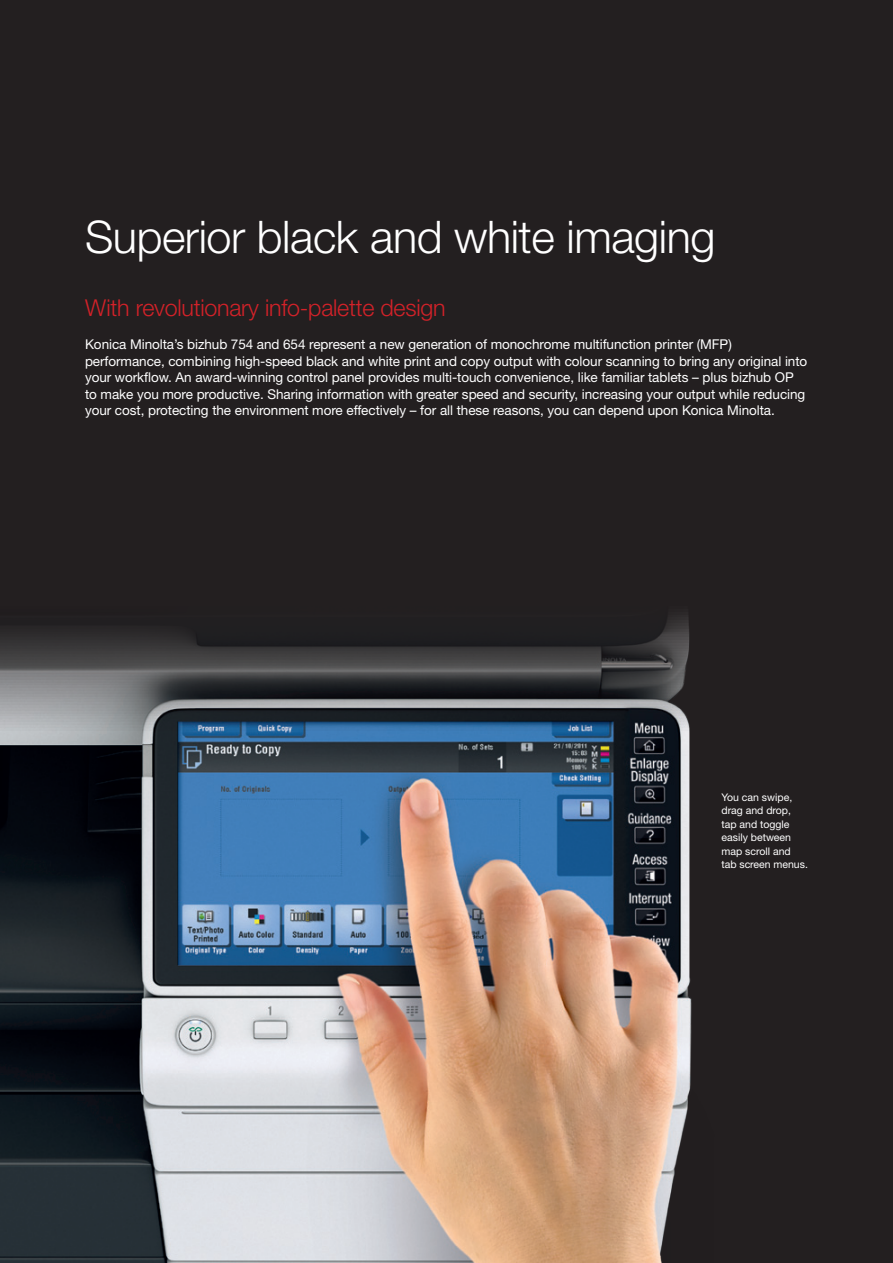
<style>
.page{position:relative;width:893px;height:1263px;background:#231f20}
.page>*{position:absolute;margin:0;border:0;box-sizing:border-box;transform-origin:0 0}
.t1{font:300 45px "Helvetica Neue LT Std";letter-spacing:-.01em;color:#fff}
.t2{font:300 23.25px "Helvetica Neue LT Std";letter-spacing:-.01em;color:#d32229}
.t3{font:13.5px/16.5px "Helvetica Neue LT Std";letter-spacing:-.005em;color:#fff}
.t4{font:10.5px/13.5px "Helvetica Neue LT Std";color:#fff}
</style>
<div class="page">
<img style="left:0;top:615px;width:692px;height:648px">
<h1 class="t1" style="left:85px;top:209px;width:632px">Superior black and white imaging</h1>
<h2 class="t2" style="left:85px;top:293px;width:362px">With revolutionary info-palette design</h2>
<p class="t3" style="left:85px;top:336px;width:724px">Konica Minolta’s bizhub 754 and 654 represent a new generation of monochrome multifunction printer (MFP) performance, combining high-speed black and white print and copy output with colour scanning to bring any original into your workflow. An award-winning control panel provides multi-touch convenience, like familiar tablets – plus bizhub OP to make you more productive. Sharing information with greater speed and security, increasing your output while reducing your cost, protecting the environment more effectively – for all these reasons, you can depend upon Konica Minolta.</p>
<p class="t4" style="left:721px;top:790px;width:88px">You can swipe, drag and drop, tap and toggle easily between map scroll and tab screen menus.</p>
</div>
